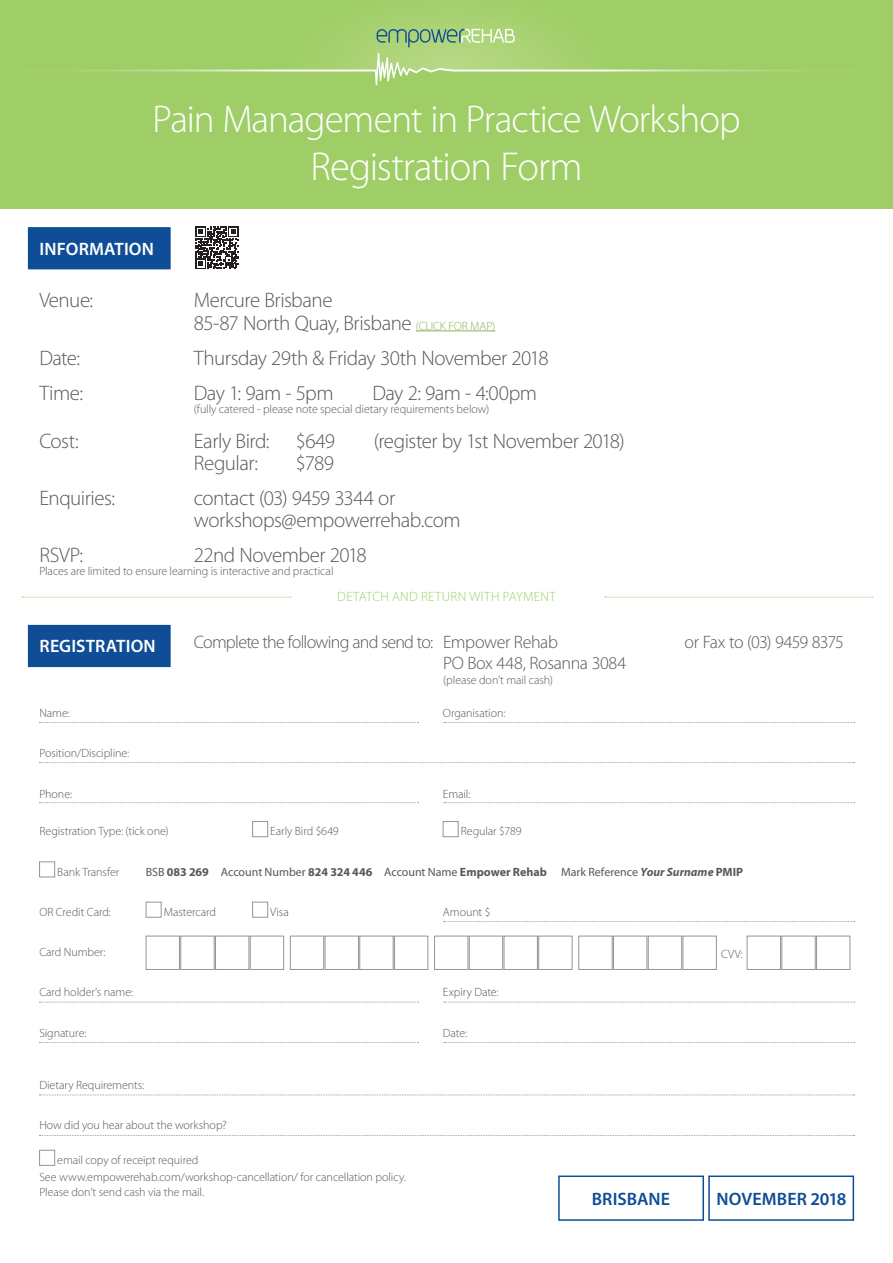
<style>
.page{position:relative;width:893px;height:1263px;background:#fff}
.page>*{position:absolute;margin:0;border:0;box-sizing:border-box;transform-origin:0 0}
.t1{font:300 40.5px "Myriad Pro";letter-spacing:-.025em;color:#fff}
.t2{font:300 38.85px "Myriad Pro";letter-spacing:-.025em;color:#fff}
.t3{font:300 21px/22.2px "Myriad Pro";letter-spacing:-.025em;color:#57585a}
.t4{font:300 18px "Myriad Pro";letter-spacing:-.035em;color:#57585a}
.t5{font:600 18px "Myriad Pro";letter-spacing:.01em;color:#fff}
.t6{font:600 18px "Myriad Pro";letter-spacing:.005em;color:#0f4d96}
.t7{font:300 13.5px "Myriad Pro";letter-spacing:.02em;color:#9fce66}
.t8{font:300 12px/17.2px "Myriad Pro";letter-spacing:-.005em;color:#57585a}
.t9{font:12px "Myriad Pro";letter-spacing:-.005em;color:#57585a}
.s1{font-size:12px;color:#8fb051}
.s2{font-weight:700}
.s3{font-weight:700;font-style:italic}
</style>
<div class="page">
<div style="left:0;top:49px;width:893px;height:159px;background:#9fce66"></div>
<svg style="left:0;top:0;width:893px;height:29px;background:#a0ce67"></svg>
<svg style="left:0;top:29px;width:893px;height:57px"></svg>
<hr style="left:416px;top:331px;width:79px;height:1px;background:#8fb051">
<div style="left:26px;top:226px;width:146px;height:45px;background:#0f4d96;border:2px solid #fff"></div>
<div style="left:558px;top:1175px;width:146px;height:46px;background:#fff;border:2px solid #0f4d96"></div>
<div style="left:708px;top:1175px;width:146px;height:46px;background:#fff;border:2px solid #0f4d96"></div>
<svg style="left:605px;top:597px;width:268px;height:1px"></svg>
<svg style="left:22px;top:597px;width:269px;height:1px"></svg>
<svg style="left:196px;top:226px;width:42px;height:43px"></svg>
<div style="left:26px;top:623px;width:146px;height:46px;background:#0f4d96;border:2px solid #fff"></div>
<div style="left:252px;top:821px;width:16px;height:16px;border:1px solid #939598"></div>
<div style="left:443px;top:821px;width:15px;height:16px;border:1px solid #939598"></div>
<div style="left:39px;top:862px;width:16px;height:15px;border:1px solid #939598"></div>
<div style="left:146px;top:902px;width:15px;height:15px;border:1px solid #939598"></div>
<div style="left:252px;top:902px;width:16px;height:15px;border:1px solid #939598"></div>
<div style="left:146px;top:936px;width:34px;height:34px;border:1px solid #939598"></div>
<div style="left:181px;top:936px;width:33px;height:34px;border:1px solid #939598"></div>
<div style="left:215px;top:936px;width:34px;height:34px;border:1px solid #939598"></div>
<div style="left:250px;top:936px;width:34px;height:34px;border:1px solid #939598"></div>
<div style="left:290px;top:936px;width:34px;height:34px;border:1px solid #939598"></div>
<div style="left:325px;top:936px;width:34px;height:34px;border:1px solid #939598"></div>
<div style="left:360px;top:936px;width:33px;height:34px;border:1px solid #939598"></div>
<div style="left:394px;top:936px;width:34px;height:34px;border:1px solid #939598"></div>
<div style="left:434px;top:936px;width:34px;height:34px;border:1px solid #939598"></div>
<div style="left:469px;top:936px;width:34px;height:34px;border:1px solid #939598"></div>
<div style="left:504px;top:936px;width:34px;height:34px;border:1px solid #939598"></div>
<div style="left:538px;top:936px;width:34px;height:34px;border:1px solid #939598"></div>
<div style="left:579px;top:936px;width:33px;height:34px;border:1px solid #939598"></div>
<div style="left:613px;top:936px;width:34px;height:34px;border:1px solid #939598"></div>
<div style="left:648px;top:936px;width:34px;height:34px;border:1px solid #939598"></div>
<div style="left:683px;top:936px;width:33px;height:34px;border:1px solid #939598"></div>
<div style="left:747px;top:936px;width:34px;height:34px;border:1px solid #939598"></div>
<div style="left:782px;top:936px;width:33px;height:34px;border:1px solid #939598"></div>
<div style="left:816px;top:936px;width:34px;height:34px;border:1px solid #939598"></div>
<div style="left:39px;top:1150px;width:16px;height:15px;border:1px solid #939598"></div>
<svg style="left:39px;top:1135px;width:816px;height:1px"></svg>
<svg style="left:443px;top:921px;width:412px;height:1px"></svg>
<svg style="left:39px;top:722px;width:380px;height:1px"></svg>
<svg style="left:444px;top:722px;width:411px;height:1px"></svg>
<svg style="left:39px;top:802px;width:380px;height:1px"></svg>
<svg style="left:444px;top:802px;width:411px;height:1px"></svg>
<svg style="left:39px;top:762px;width:816px;height:1px"></svg>
<svg style="left:39px;top:1002px;width:380px;height:1px"></svg>
<svg style="left:444px;top:1002px;width:411px;height:1px"></svg>
<svg style="left:39px;top:1042px;width:380px;height:1px"></svg>
<svg style="left:444px;top:1042px;width:411px;height:1px"></svg>
<svg style="left:39px;top:1094px;width:816px;height:1px"></svg>
<h2 class="t2" style="left:152px;top:96px;width:590px">Pain Management in Practice Workshop</h2>
<h1 class="t1" style="left:310px;top:142px;width:274px">Registration Form</h1>
<h3 class="t5" style="left:40px;top:237px;width:116px">INFORMATION</h3>
<h3 class="t3" style="left:39px;top:289px;width:55px">Venue:</h3>
<h3 class="t3" style="left:194px;top:289px;width:303px">Mercure Brisbane<br>85-87 North Quay, Brisbane <span class="s1">(CLICK FOR MAP)</span></h3>
<h3 class="t3" style="left:39px;top:346px;width:42px">Date:</h3>
<h3 class="t3" style="left:194px;top:346px;width:356px">Thursday 29th &amp; Friday 30th November 2018</h3>
<h3 class="t3" style="left:39px;top:381px;width:45px">Time:</h3>
<h3 class="t3" style="left:194px;top:381px;width:141px">Day 1: 9am - 5pm</h3>
<h3 class="t3" style="left:372px;top:381px;width:166px">Day 2: 9am - 4:00pm</h3>
<p class="t8" style="left:194px;top:400px;width:297px">(fully catered - please note special dietary requirements below)</p>
<h3 class="t3" style="left:39px;top:429px;width:41px">Cost:</h3>
<h3 class="t3" style="left:194px;top:429px;width:77px">Early Bird:</h3>
<h3 class="t3" style="left:296px;top:429px;width:41px">$649</h3>
<h3 class="t3" style="left:374px;top:429px;width:252px">(register by 1st November 2018)</h3>
<h3 class="t3" style="left:194px;top:452px;width:66px">Regular:</h3>
<h3 class="t3" style="left:296px;top:452px;width:40px">$789</h3>
<h3 class="t3" style="left:39px;top:487px;width:77px">Enquiries:</h3>
<h3 class="t3" style="left:194px;top:487px;width:268px">contact (03) 9459 3344 or workshops@empowerrehab.com</h3>
<h3 class="t3" style="left:39px;top:544px;width:45px">RSVP:</h3>
<h3 class="t3" style="left:194px;top:544px;width:174px">22nd November 2018</h3>
<p class="t8" style="left:39px;top:562px;width:296px">Places are limited to ensure learning is interactive and practical</p>
<h3 class="t5" style="left:40px;top:635px;width:118px">REGISTRATION</h3>
<p class="t7" style="left:337px;top:589px;width:220px">DETATCH AND RETURN WITH PAYMENT</p>
<h3 class="t4" style="left:194px;top:631px;width:366px">Complete the following and send to: Empower Rehab</h3>
<h3 class="t4" style="left:685px;top:631px;width:161px">or Fax to (03) 9459 8375</h3>
<h3 class="t4" style="left:443px;top:652px;width:185px">PO Box 448, Rosanna 3084</h3>
<p class="t8" style="left:443px;top:671px;width:112px">(please don’t mail cash)</p>
<p class="t8" style="left:39px;top:704px;width:32px">Name:</p>
<p class="t8" style="left:443px;top:704px;width:64px">Organisation:</p>
<p class="t8" style="left:39px;top:744px;width:92px">Position/Discipline:</p>
<p class="t8" style="left:39px;top:785px;width:34px">Phone:</p>
<p class="t8" style="left:443px;top:785px;width:29px">Email:</p>
<p class="t8" style="left:39px;top:823px;width:131px">Registration Type: (tick one)</p>
<p class="t8" style="left:270px;top:823px;width:70px">Early Bird $649</p>
<p class="t8" style="left:461px;top:823px;width:62px">Regular $789</p>
<p class="t8" style="left:57px;top:863px;width:64px">Bank Transfer</p>
<p class="t9" style="left:146px;top:864px;width:599px">BSB <span class="s2">083 269</span> Account Number <span class="s2">824 324 446</span> Account Name <span class="s2">Empower Rehab</span> Mark Reference <span class="s3">Your Surname</span> <span class="s2">PMIP</span></p>
<p class="t8" style="left:39px;top:903px;width:73px">OR Credit Card:</p>
<p class="t8" style="left:164px;top:903px;width:54px">Mastercard</p>
<p class="t8" style="left:270px;top:903px;width:20px">Visa</p>
<p class="t8" style="left:443px;top:903px;width:49px">Amount $</p>
<p class="t8" style="left:39px;top:943px;width:68px">Card Number:</p>
<p class="t8" style="left:721px;top:945px;width:23px">CVV:</p>
<p class="t8" style="left:39px;top:984px;width:95px">Card holder’s name:</p>
<p class="t8" style="left:443px;top:984px;width:57px">Expiry Date:</p>
<p class="t8" style="left:39px;top:1024px;width:49px">Signature:</p>
<p class="t8" style="left:443px;top:1024px;width:26px">Date:</p>
<p class="t8" style="left:39px;top:1076px;width:106px">Dietary Requirements:</p>
<p class="t8" style="left:39px;top:1116px;width:189px">How did you hear about the workshop?</p>
<p class="t8" style="left:39px;top:1151px;width:368px;text-indent:18px">email copy of receipt required<br>See www.empowerehab.com/workshop-cancellation/ for cancellation policy.</p>
<p class="t8" style="left:39px;top:1183px;width:166px">Please don’t send cash via the mail.</p>
<h3 class="t6" style="left:592px;top:1187px;width:80px">BRISBANE</h3>
<h3 class="t6" style="left:717px;top:1187px;width:131px">NOVEMBER 2018</h3>
</div>
